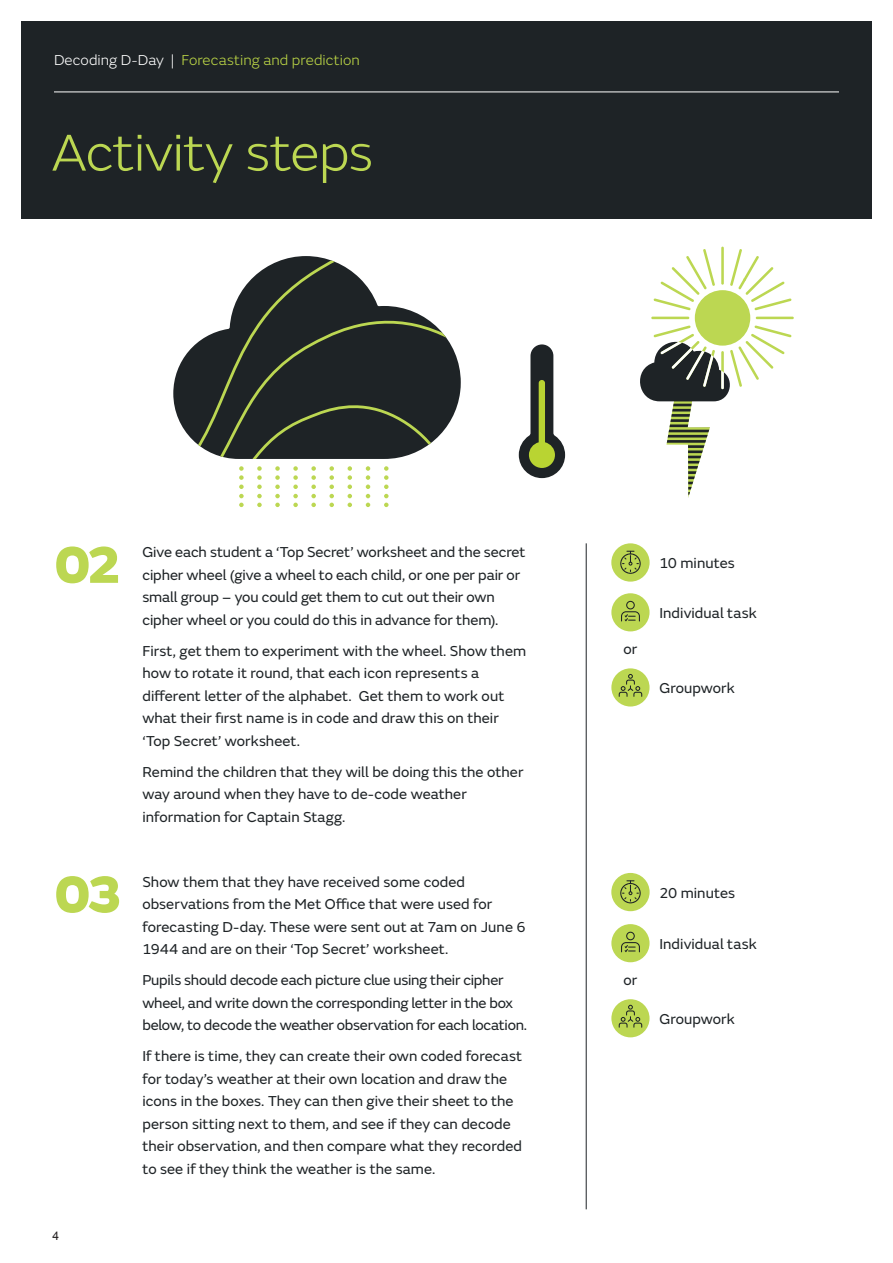
<style>
.page{position:relative;width:893px;height:1263px;background:#fff}
.page>*{position:absolute;margin:0;border:0;box-sizing:border-box;transform-origin:0 0}
.MO_Lesson_plan_title{font:300 54px "FS Emeric";letter-spacing:-.005em;color:#bcd752}
.MO_Lesson_plan_numbe{font:800 54px "FS Emeric";color:#bcd752}
.MO_Lesson_plan_body{font:15px/22.5px "FS Emeric";letter-spacing:.005em;color:#1e2326}
.MO_Lesson_plan_body-2{font:15px/22.5px "FS Emeric";letter-spacing:-.015em;color:#1e2326}
.MO_Lesson_plan_cover{font:300 15px "FS Emeric";letter-spacing:.005em;color:#bcd646}
.t1{font:12px "Arial";color:#231f20}
.s1{color:#fff}
</style>
<div class="page">
<div style="left:21px;top:21px;width:851px;height:198px;background:#1e2326"></div>
<hr style="left:54px;top:92px;width:785px;height:1px;background:#fff">
<hr style="left:586px;top:543px;width:1px;height:666px;background:#1e2326">
<div style="left:611px;top:543px;width:39px;height:39px;background:#bcd752;border-radius:50%"></div>
<svg style="left:620px;top:551px;width:21px;height:23px"></svg>
<div style="left:611px;top:873px;width:39px;height:38px;background:#bcd752;border-radius:50%"></div>
<svg style="left:620px;top:880px;width:21px;height:23px"></svg>
<div style="left:695px;top:290px;width:55px;height:56px;background:#bcd752;border-radius:50%"></div>
<hr style="left:721px;top:247px;width:3px;height:38px;background:#bcd752">
<hr style="left:651px;top:317px;width:38px;height:2px;background:#bcd752">
<svg style="left:653px;top:249px;width:62px;height:61px"></svg>
<hr style="left:756px;top:317px;width:38px;height:2px;background:#bcd752">
<svg style="left:730px;top:249px;width:61px;height:61px"></svg>
<svg style="left:640px;top:325px;width:151px;height:173px"></svg>
<svg style="left:239px;top:466px;width:5px;height:41px"></svg>
<svg style="left:257px;top:466px;width:5px;height:41px"></svg>
<svg style="left:275px;top:466px;width:5px;height:41px"></svg>
<svg style="left:293px;top:466px;width:5px;height:41px"></svg>
<svg style="left:311px;top:466px;width:5px;height:41px"></svg>
<svg style="left:329px;top:466px;width:5px;height:41px"></svg>
<svg style="left:348px;top:466px;width:4px;height:41px"></svg>
<svg style="left:366px;top:466px;width:4px;height:41px"></svg>
<svg style="left:384px;top:466px;width:5px;height:41px"></svg>
<svg style="left:232px;top:256px;width:186px;height:58px"></svg>
<svg style="left:173px;top:314px;width:288px;height:145px;background:#3e4440"></svg>
<svg style="left:519px;top:344px;width:46px;height:134px"></svg>
<div style="left:611px;top:593px;width:38px;height:38px;background:#bcd752;border-radius:50%"></div>
<svg style="left:621px;top:601px;width:19px;height:20px"></svg>
<div style="left:611px;top:924px;width:38px;height:38px;background:#bcd752;border-radius:50%"></div>
<svg style="left:621px;top:932px;width:19px;height:20px"></svg>
<div style="left:611px;top:668px;width:38px;height:38px;background:#bcd752;border-radius:50%"></div>
<svg style="left:619px;top:674px;width:23px;height:23px"></svg>
<div style="left:611px;top:999px;width:38px;height:38px;background:#bcd752;border-radius:50%"></div>
<svg style="left:619px;top:1005px;width:23px;height:23px"></svg>
<p class="MO_Lesson_plan_cover" style="left:54px;top:50px;width:307px"><span class="s1">Decoding D-Day |</span> Forecasting and prediction</p>
<p class="MO_Lesson_plan_title" style="left:51px;top:116px;width:324px">Activity steps</p>
<p class="MO_Lesson_plan_numbe" style="left:54px;top:521px;width:70px">02</p>
<p class="MO_Lesson_plan_numbe" style="left:54px;top:851px;width:70px">03</p>
<p class="t1" style="left:52px;top:1228px;width:8px">4</p>
<p class="MO_Lesson_plan_body" style="left:142px;top:540px;width:385px">Give each student a ‘Top Secret’ worksheet and the secret cipher wheel (give a wheel to each child, or one per pair or small group – you could get them to cut out their own cipher wheel or you could do this in advance for them).</p>
<p class="MO_Lesson_plan_body" style="left:142px;top:638px;width:385px">First, get them to experiment with the wheel. Show them how to rotate it round, that each icon represents a different letter of the alphabet. Get them to work out what their first name is in code and draw this on their ‘Top Secret’ worksheet.</p>
<p class="MO_Lesson_plan_body" style="left:142px;top:759px;width:383px">Remind the children that they will be doing this the other way around when they have to de-code weather information for Captain Stagg.</p>
<p class="MO_Lesson_plan_body" style="left:142px;top:869px;width:385px">Show them that they have received some coded observations from the Met Office that were used for forecasting D-day. These were sent out at 7am on June 6<br>1944 and are on their ‘Top Secret’ worksheet.</p>
<p class="MO_Lesson_plan_body-2" style="left:142px;top:968px;width:386px">Pupils should decode each picture clue using their cipher wheel, and write down the corresponding letter in the box below, to decode the weather observation for each location.</p>
<p class="MO_Lesson_plan_body" style="left:142px;top:1044px;width:381px">If there is time, they can create their own coded forecast for today’s weather at their own location and draw the icons in the boxes. They can then give their sheet to the person sitting next to them, and see if they can decode their observation, and then compare what they recorded to see if they think the weather is the same.</p>
<p class="MO_Lesson_plan_body" style="left:623px;top:637px;width:15px">or</p>
<p class="MO_Lesson_plan_body" style="left:659px;top:551px;width:77px">10 minutes</p>
<p class="MO_Lesson_plan_body" style="left:659px;top:601px;width:99px">Individual task</p>
<p class="MO_Lesson_plan_body" style="left:659px;top:676px;width:77px">Groupwork</p>
<p class="MO_Lesson_plan_body" style="left:623px;top:968px;width:15px">or</p>
<p class="MO_Lesson_plan_body" style="left:659px;top:880px;width:77px">20 minutes</p>
<p class="MO_Lesson_plan_body" style="left:659px;top:931px;width:99px">Individual task</p>
<p class="MO_Lesson_plan_body" style="left:659px;top:1007px;width:77px">Groupwork</p>
</div>
